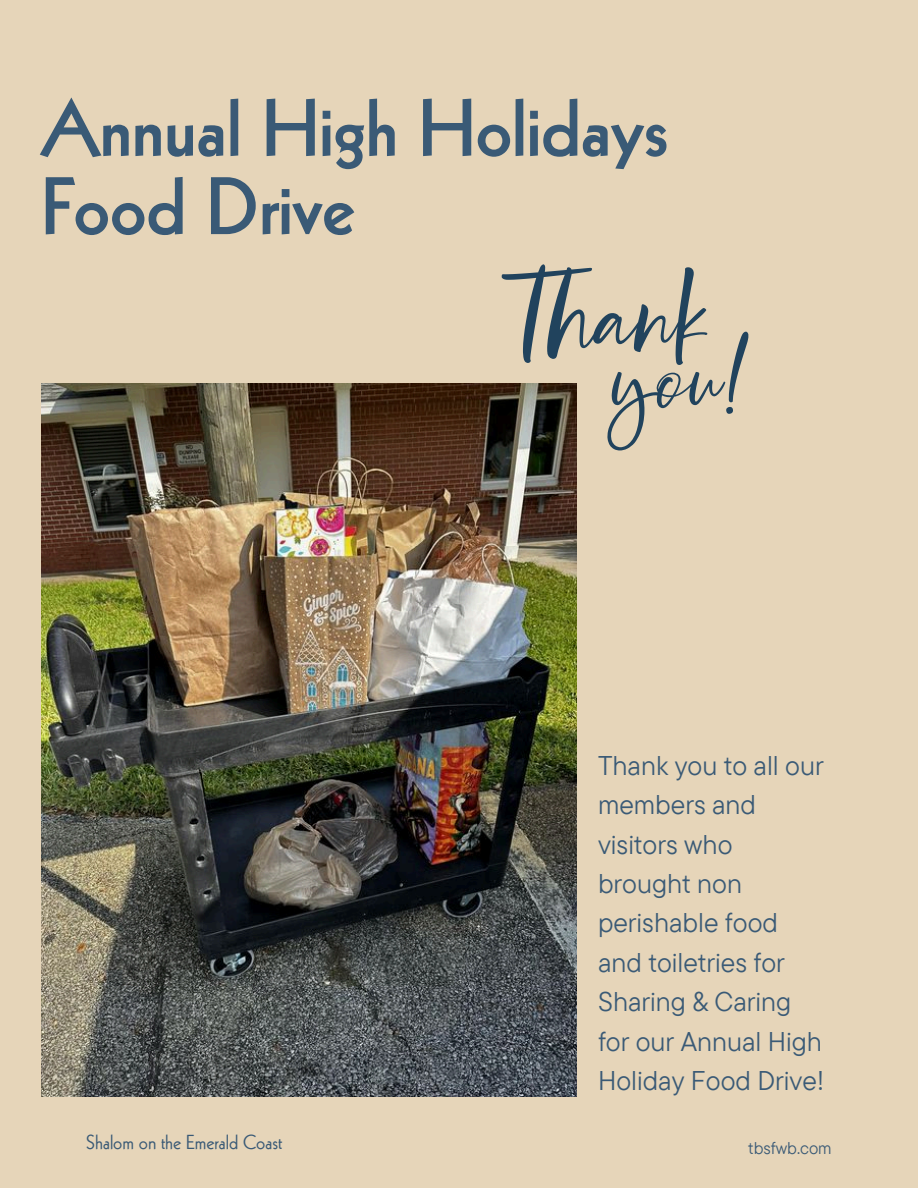
<style>
.page{position:relative;width:918px;height:1188px;background:#e6d5b9}
.page>*{position:absolute;margin:0;border:0;box-sizing:border-box;transform-origin:0 0}
.t1{font:800 79.05px/78.3px "Kabel LT Pro";color:#3a5a76}
.t2{font:27px/39.3px "TT Commons Pro";color:#3a5a76}
.t3{font:19.8px "Kabel LT Pro";color:#3a5a76}
.t4{font:16.95px "TT Commons Pro";color:#3a5a76}
</style>
<div class="page">
<img style="left:41px;top:383px;width:536px;height:713px">
<svg style="left:502px;top:264px;width:246px;height:186px"></svg>
<p class="t1" style="left:41px;top:98px;width:629px">Annual High Holidays<br>Food Drive</p>
<p class="t2" style="left:598px;top:745px;width:228px">Thank you to all our members and visitors who brought non perishable food and toiletries for<br>Sharing &amp; Caring for our Annual High<br>Holiday Food Drive!</p>
<p class="t3" style="left:86px;top:1135px;width:198px">Shalom on the Emerald Coast</p>
<h3 class="t4" style="left:748px;top:1137px;width:85px">tbsfwb.com</h3>
</div>
